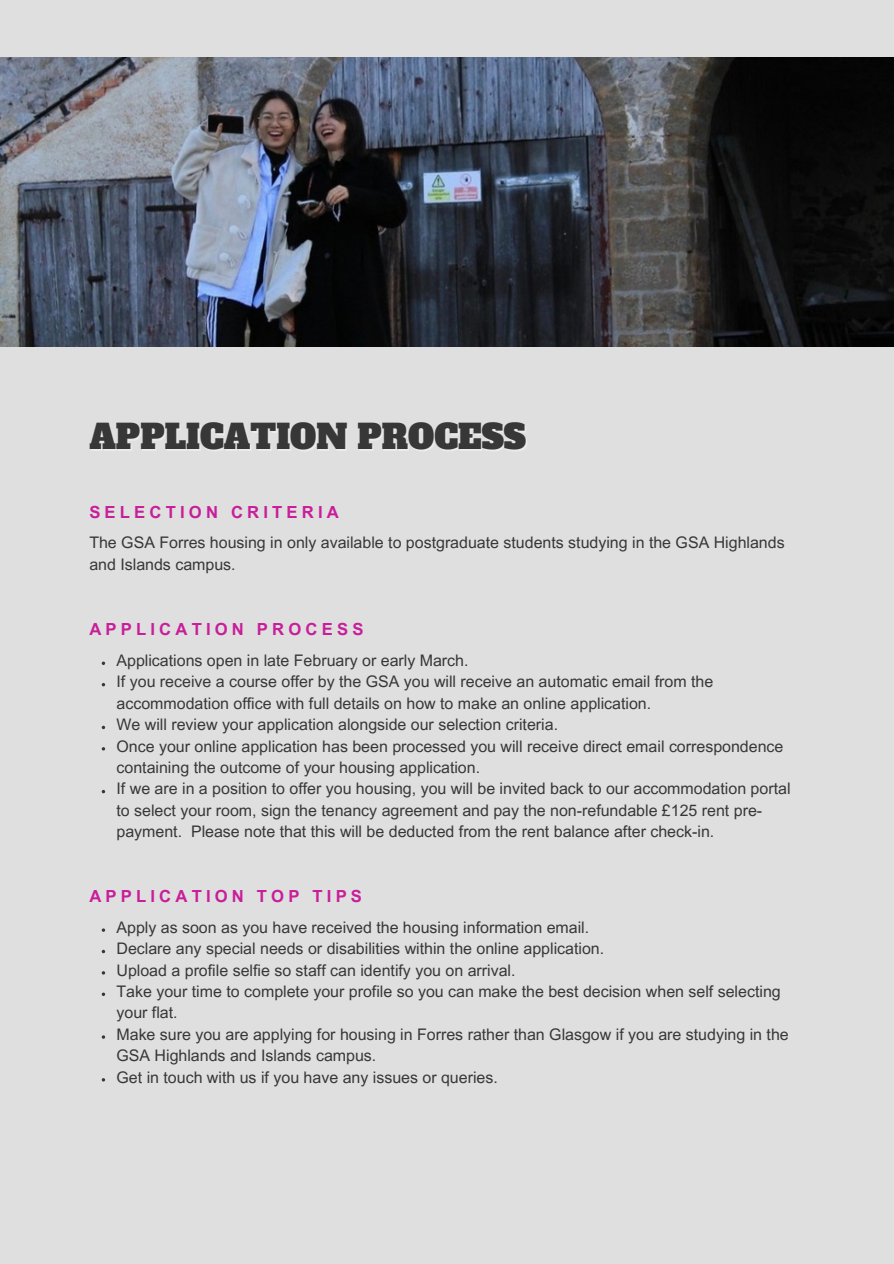
<style>
.page{position:relative;width:894px;height:1264px;background:#fff}
.page>*{position:absolute;margin:0;border:0;box-sizing:border-box;transform-origin:0 0}
.t1{font:33px "Alfa Slab One";color:#373737}
.t2{font:700 16.65px "Arial MT Pro";letter-spacing:.25em;color:#c81e9a}
.t3{font:15.9px/21.3px "Arial MT Pro";color:#373737}
</style>
<div class="page">
<div style="left:0;top:0;width:893px;height:1263px;background:#dfdfdf"></div>
<img style="left:0;top:58px;width:893px;height:288px">
<svg style="left:102px;top:661px;width:3px;height:4px"></svg>
<h1 class="t1" style="left:89px;top:415px;width:438px">APPLICATION PROCESS</h1>
<p class="t2" style="left:89px;top:506px;width:251px">SELECTION CRITERIA</p>
<p class="t3" style="left:89px;top:534px;width:696px">The GSA Forres housing in only available to postgraduate students studying in the GSA Highlands and Islands campus.</p>
<p class="t2" style="left:89px;top:623px;width:275px">APPLICATION PROCESS</p>
<p class="t3" style="left:116px;top:652px;width:675px">Applications open in late February or early March.<br>If you receive a course offer by the GSA you will receive an automatic email from the accommodation office with full details on how to make an online application.<br>We will review your application alongside our selection criteria.<br>Once your online application has been processed you will receive direct email correspondence containing the outcome of your housing application.<br>If we are in a position to offer you housing, you will be invited back to our accommodation portal to select your room, sign the tenancy agreement and pay the non-refundable £125 rent pre&shy;payment. Please note that this will be deducted from the rent balance after check-in.</p>
<p class="t2" style="left:89px;top:890px;width:274px">APPLICATION TOP TIPS</p>
<p class="t3" style="left:116px;top:918px;width:673px">Apply as soon as you have received the housing information email.<br>Declare any special needs or disabilities within the online application.<br>Upload a profile selfie so staff can identify you on arrival.<br>Take your time to complete your profile so you can make the best decision when self selecting your flat.<br>Make sure you are applying for housing in Forres rather than Glasgow if you are studying in the GSA Highlands and Islands campus.<br>Get in touch with us if you have any issues or queries.</p>
</div>
